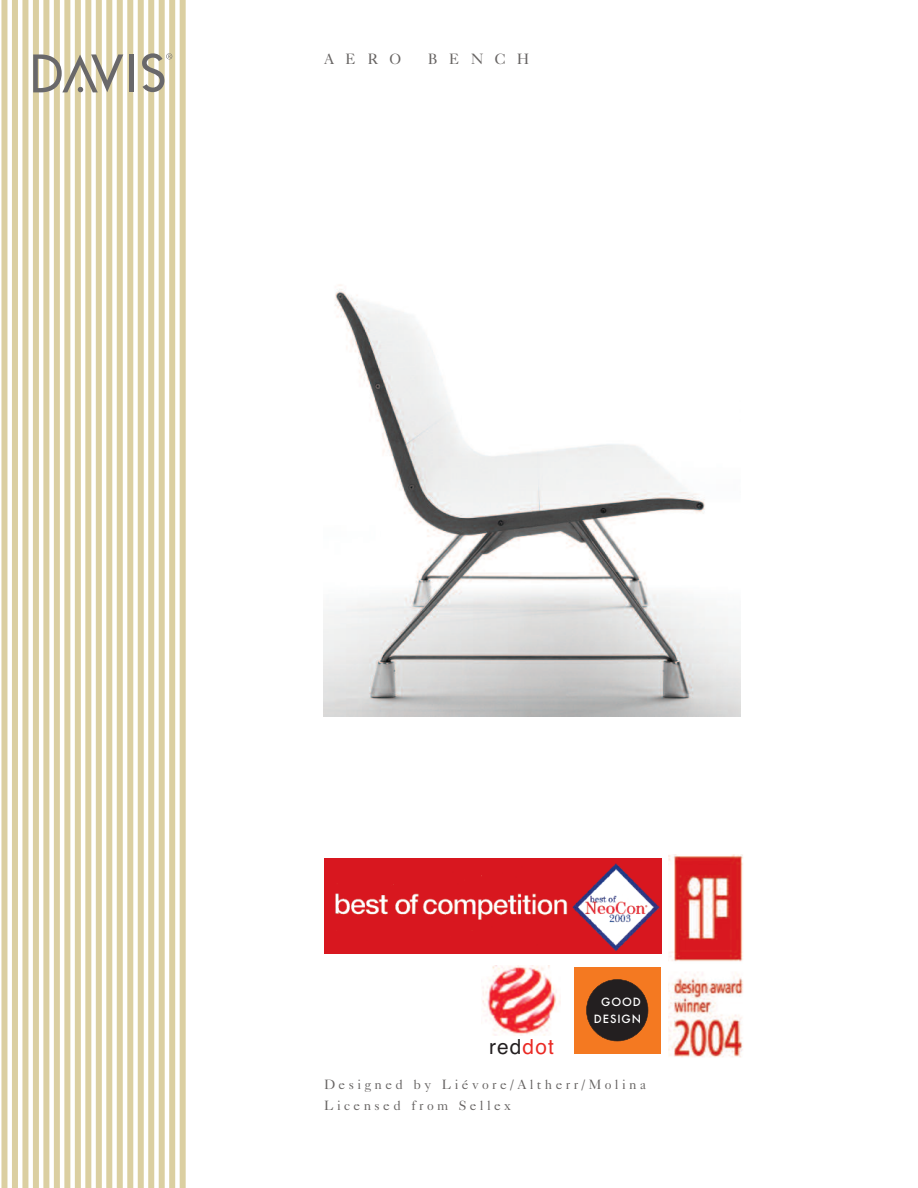
<style>
.page{position:relative;width:918px;height:1188px;background:#fff}
.page>*{position:absolute;margin:0;border:0;box-sizing:border-box;transform-origin:0 0}
.t1{font:20.85px "Helvetica";letter-spacing:.055em;color:#231f20}
.t2{font:15px "Caslon Five Forty";letter-spacing:.75em;color:#676463}
.t3{font:13.5px/21px "Caslon Five Forty";letter-spacing:.25em;color:#676463}
.t4{font:500 11.1px/16.5px "Futura";letter-spacing:.08em;color:#fff;text-align:right}
.s1{color:#ea2924}
</style>
<div class="page">
<svg style="left:7px;top:0;width:173px;height:1188px"></svg>
<hr style="left:0;top:0;width:1px;height:1188px;background:#dbcfa1">
<div style="left:1px;top:0;width:6px;height:1188px;background:#dbcfa1"></div>
<div style="left:12px;top:0;width:6px;height:1188px;background:#dbcfa1"></div>
<div style="left:22px;top:0;width:6px;height:1188px;background:#dbcfa1"></div>
<div style="left:33px;top:0;width:6px;height:1188px;background:#dbcfa1"></div>
<div style="left:43px;top:0;width:6px;height:1188px;background:#dbcfa1"></div>
<div style="left:54px;top:0;width:6px;height:1188px;background:#dbcfa1"></div>
<div style="left:64px;top:0;width:6px;height:1188px;background:#dbcfa1"></div>
<div style="left:75px;top:0;width:6px;height:1188px;background:#dbcfa1"></div>
<div style="left:85px;top:0;width:6px;height:1188px;background:#dbcfa1"></div>
<div style="left:96px;top:0;width:6px;height:1188px;background:#dbcfa1"></div>
<div style="left:106px;top:0;width:6px;height:1188px;background:#dbcfa1"></div>
<div style="left:117px;top:0;width:6px;height:1188px;background:#dbcfa1"></div>
<div style="left:127px;top:0;width:6px;height:1188px;background:#dbcfa1"></div>
<div style="left:138px;top:0;width:6px;height:1188px;background:#dbcfa1"></div>
<div style="left:148px;top:0;width:6px;height:1188px;background:#dbcfa1"></div>
<div style="left:159px;top:0;width:6px;height:1188px;background:#dbcfa1"></div>
<div style="left:169px;top:0;width:6px;height:1188px;background:#dbcfa1"></div>
<div style="left:180px;top:0;width:6px;height:1188px;background:#dbcfa1"></div>
<div style="left:129px;top:54px;width:5px;height:38px;background:#69686a"></div>
<svg style="left:33px;top:54px;width:90px;height:38px"></svg>
<svg style="left:142px;top:53px;width:30px;height:39px"></svg>
<img style="left:324px;top:859px;width:338px;height:94px">
<img style="left:668px;top:855px;width:75px;height:203px">
<div style="left:574px;top:967px;width:87px;height:87px;background:#f47921"></div>
<div style="left:587px;top:980px;width:61px;height:61px;background:#231f20;border-radius:50%"></div>
<div style="left:586px;top:979px;width:62px;height:62px;border:1px solid #231f20;border-radius:50%"></div>
<img style="left:482px;top:966px;width:79px;height:70px">
<img style="left:324px;top:284px;width:416px;height:432px">
<p class="t2" style="left:324px;top:54px;width:79px">AERO</p>
<p class="t2" style="left:428px;top:54px;width:103px">BENCH</p>
<h1 class="t1" style="left:489px;top:1035px;width:66px">red<span class="s1">dot</span></h1>
<p class="t4" style="left:594px;top:994px;width:49px">GOOD<br>DESIGN</p>
<p class="t3" style="left:324px;top:1076px;width:324px">Designed by Liévore/Altherr/Molina<br>Licensed from Sellex</p>
</div>
